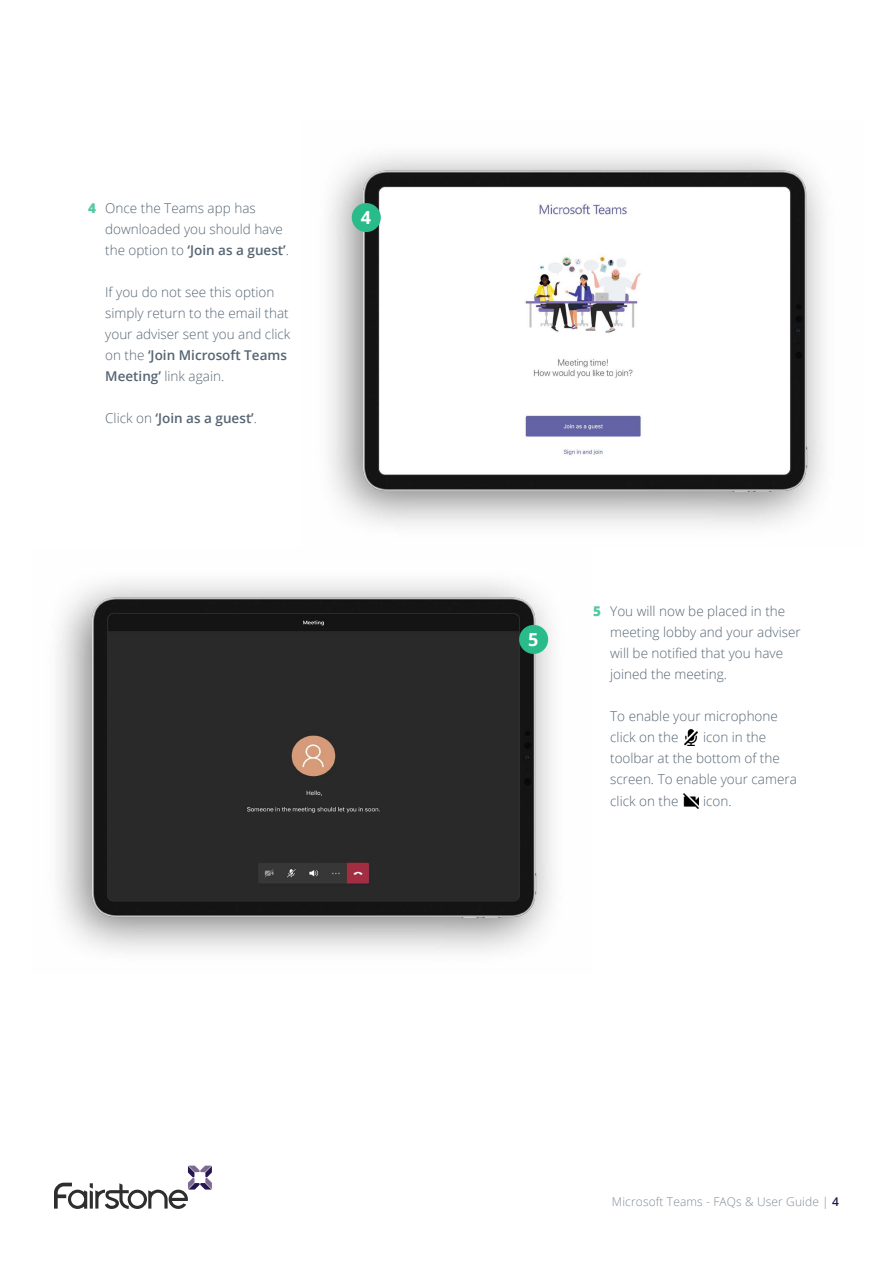
<style>
.page{position:relative;width:893px;height:1263px;background:#fff}
.page>*{position:absolute;margin:0;border:0;box-sizing:border-box;transform-origin:0 0}
.t1{font:700 18px "Open Sans";color:#fff}
.t2{font:300 13.5px/21px "Open Sans";color:#566573}
.t3{font:600 13.5px "Open Sans";color:#566573}
.t4{font:300 12px "Open Sans";letter-spacing:.01em;color:#818b96}
.s1{font-weight:800;color:#54c9a1}
.s2{font-weight:600}
.s3{font-weight:300}
.s4{font-weight:600;color:#24174c}
</style>
<div class="page">
<svg style="left:54px;top:1165px;width:158px;height:44px"></svg>
<img style="left:329px;top:154px;width:495px;height:372px">
<img style="left:58px;top:581px;width:495px;height:371px">
<div style="left:352px;top:203px;width:29px;height:29px;background:#29bb89;border-radius:50%"></div>
<div style="left:519px;top:625px;width:29px;height:29px;background:#29bb89;border-radius:50%"></div>
<img style="left:684px;top:729px;width:13px;height:16px">
<img style="left:684px;top:794px;width:14px;height:14px">
<p class="t2" style="left:105px;top:198px;width:185px;text-indent:-17px"><span class="s1">4</span> Once the Teams app has downloaded you should have the option to <span class="s2">‘Join as a guest’</span>.</p>
<p class="t2" style="left:105px;top:282px;width:187px">If you do not see this option simply return to the email that your adviser sent you and click on the <span class="s2">‘Join Microsoft Teams<br>Meeting’</span> link again.</p>
<p class="t3" style="left:105px;top:409px;width:153px"><span class="s3">Click on</span> ‘Join as a guest’<span class="s3">.</span></p>
<h1 class="t1" style="left:361px;top:205px;width:12px">4</h1>
<h1 class="t1" style="left:528px;top:627px;width:12px">5</h1>
<p class="t2" style="left:610px;top:601px;width:192px;text-indent:-17px"><span class="s1">5</span> You will now be placed in the meeting lobby and your adviser will be notified that you have joined the meeting.</p>
<p class="t2" style="left:610px;top:706px;width:169px">To enable your microphone click on the</p>
<p class="t2" style="left:610px;top:727px;width:188px;text-indent:93px">icon in the toolbar at the bottom of the screen. To enable your camera click on the</p>
<p class="t2" style="left:703px;top:790px;width:30px">icon.</p>
<p class="t4" style="left:612px;top:1194px;width:229px">Microsoft Teams - FAQs &amp; User Guide | <span class="s4">4</span></p>
</div>
